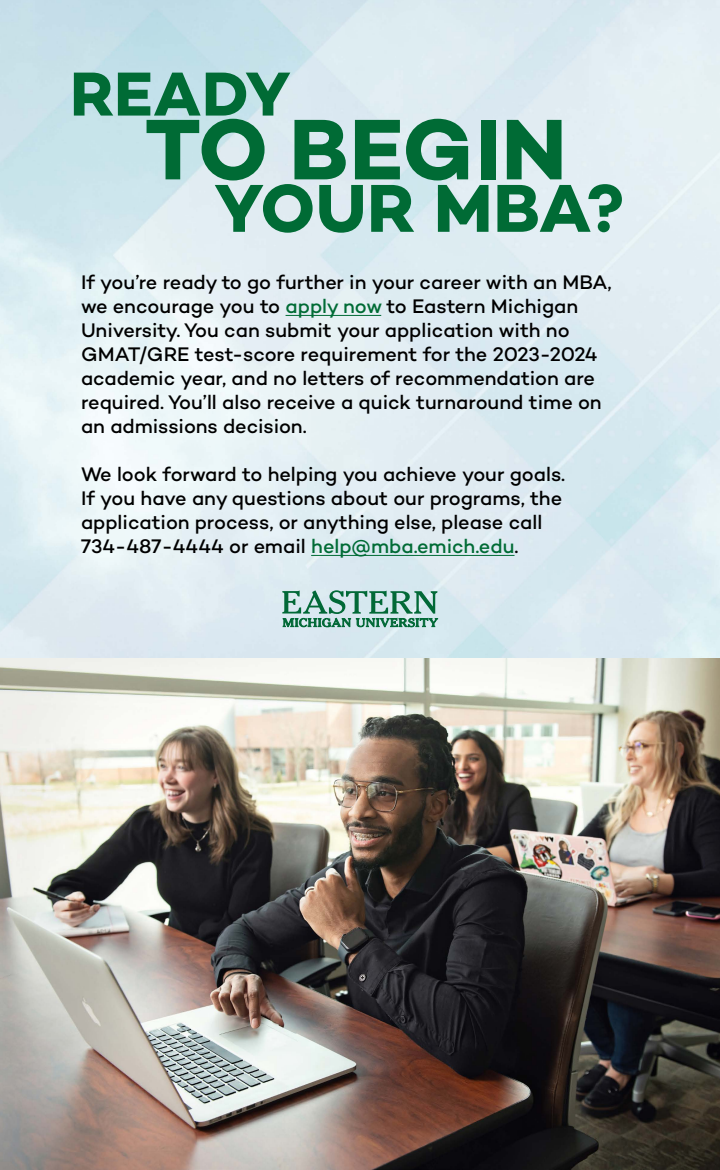
<style>
.page{position:relative;width:720px;height:1170px;background:#fff}
.page>*{position:absolute;margin:0;border:0;box-sizing:border-box;transform-origin:0 0}
.t1{font:700 87.5px "Campton";letter-spacing:.01em;color:#006b35}
.t2{font:700 68.88px "Campton";letter-spacing:.005em;color:#006b35}
.t3{font:700 63.12px "Campton";color:#006b35}
.t4{font:500 20px/24px "Campton";letter-spacing:-.005em;color:#000}
.s1{color:#006b35}
</style>
<div class="page">
<img style="left:0;top:0;width:720px;height:659px">
<hr style="left:286px;top:315px;width:95px;height:1px;background:#006b35">
<hr style="left:311px;top:555px;width:204px;height:1px;background:#006b35">
<img style="left:0;top:659px;width:720px;height:511px">
<svg style="left:282px;top:590px;width:156px;height:37px;background:#8abaad"></svg>
<h3 class="t3" style="left:70px;top:54px;width:222px">READY</h3>
<h1 class="t1" style="left:145px;top:94px;width:424px">TO BEGIN</h1>
<h2 class="t2" style="left:214px;top:164px;width:412px">YOUR MBA?</h2>
<p class="t4" style="left:81px;top:270px;width:532px">If you’re ready to go further in your career with an MBA, we encourage you to <span class="s1">apply now</span> to Eastern Michigan University. You can submit your application with no GMAT/GRE test-score requirement for the 2023-2024 academic year, and no letters of recommendation are required. You’ll also receive a quick turnaround time on an admissions decision.</p>
<p class="t4" style="left:81px;top:462px;width:486px">We look forward to helping you achieve your goals.<br>If you have any questions about our programs, the application process, or anything else, please call 734-487-4444 or email <span class="s1">help@mba.emich.edu</span>.</p>
</div>
